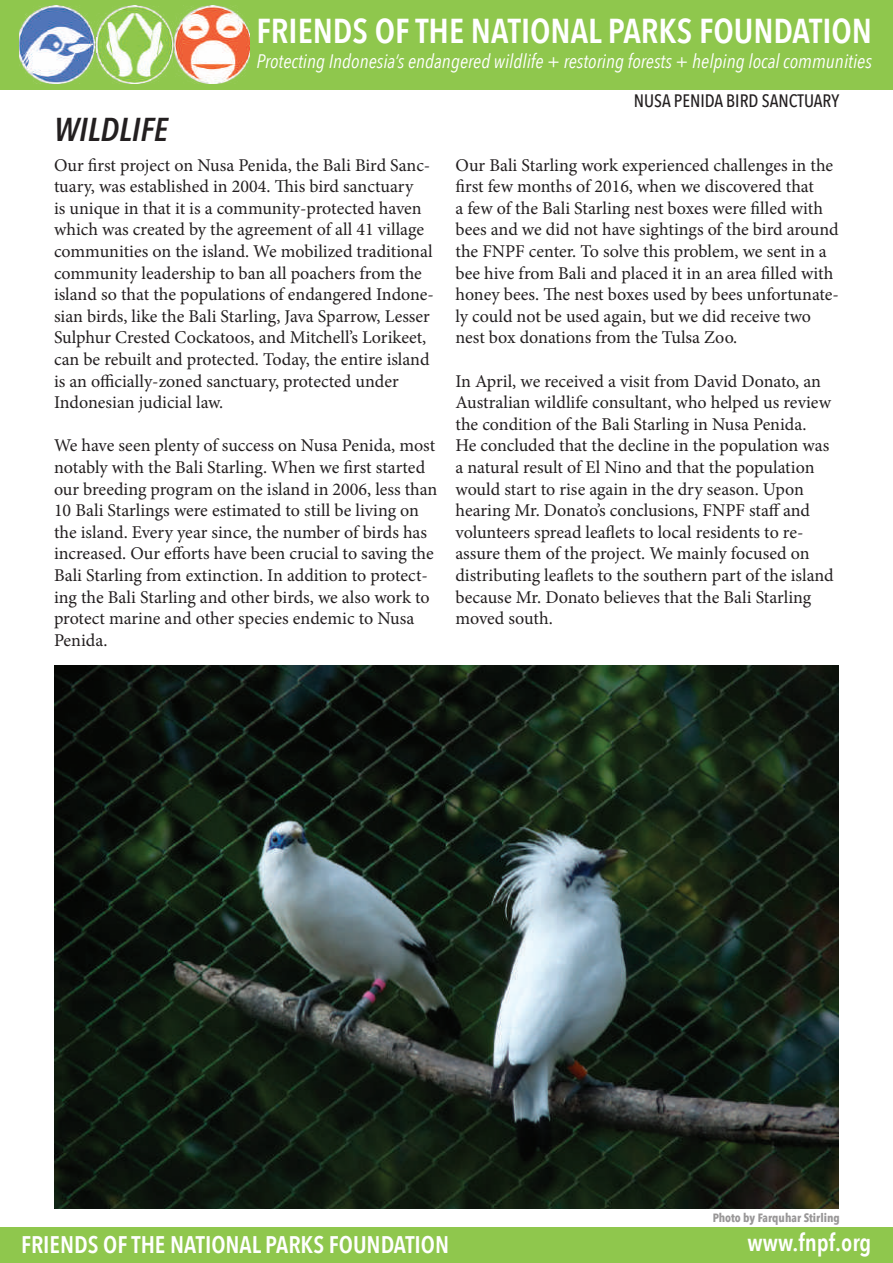
<style>
.page{position:relative;width:893px;height:1263px;background:#fff}
.page>*{position:absolute;margin:0;border:0;box-sizing:border-box;transform-origin:0 0}
.t1{font:600 34.5px "Avenir Next Condensed";color:#fff}
.t2{font:italic 600 33px "Avenir Next Condensed";color:#231f20}
.t3{font:600 24px "Avenir Next Condensed";color:#fff}
.t4{font:italic 19.5px "Avenir Next Condensed";color:#fff}
.t5{font:18px/21.6px "Minion Pro";color:#231f20}
.t6{font:500 18px "Avenir Next Condensed";color:#231f20}
.t7{font:700 12px "Avenir Next Condensed";color:#231f20}
</style>
<div class="page">
<div style="left:0;top:0;width:893px;height:89px;background:#8fc74d"></div>
<img style="left:20px;top:6px;width:229px;height:77px">
<div style="left:0;top:1227px;width:893px;height:36px;background:#8fc74d"></div>
<img style="left:54px;top:665px;width:785px;height:544px">
<h1 class="t1" style="left:256px;top:2px;width:617px">FRIENDS OF THE NATIONAL PARKS FOUNDATION</h1>
<p class="t4" style="left:256px;top:49px;width:617px">Protecting Indonesia’s endangered wildlife + restoring forests + helping local communities</p>
<h2 class="t2" style="left:54px;top:109px;width:116px">WILDLIFE</h2>
<p class="t5" style="left:54px;top:154px;width:382px">Our first project on Nusa Penida, the Bali Bird Sanc&shy;tuary, was established in 2004. This bird sanctuary<br>is unique in that it is a community-protected haven which was created by the agreement of all 41 village communities on the island. We mobilized traditional community leadership to ban all poachers from the island so that the populations of endangered Indone&shy;sian birds, like the Bali Starling, Java Sparrow, Lesser Sulphur Crested Cockatoos, and Mitchell’s Lorikeet, can be rebuilt and protected. Today, the entire island is an officially-zoned sanctuary, protected under Indonesian judicial law.</p>
<p class="t5" style="left:54px;top:435px;width:385px">We have seen plenty of success on Nusa Penida, most notably with the Bali Starling. When we first started our breeding program on the island in 2006, less than 10 Bali Starlings were estimated to still be living on the island. Every year since, the number of birds has increased. Our efforts have been crucial to saving the Bali Starling from extinction. In addition to protect&shy;ing the Bali Starling and other birds, we also work to protect marine and other species endemic to Nusa Penida.</p>
<p class="t6" style="left:634px;top:90px;width:207px">NUSA PENIDA BIRD SANCTUARY</p>
<p class="t5" style="left:455px;top:154px;width:385px">Our Bali Starling work experienced challenges in the first few months of 2016, when we discovered that<br>a few of the Bali Starling nest boxes were filled with bees and we did not have sightings of the bird around the FNPF center. To solve this problem, we sent in a bee hive from Bali and placed it in an area filled with honey bees. The nest boxes used by bees unfortunate&shy;ly could not be used again, but we did receive two nest box donations from the Tulsa Zoo.</p>
<p class="t5" style="left:455px;top:370px;width:380px">In April, we received a visit from David Donato, an Australian wildlife consultant, who helped us review the condition of the Bali Starling in Nusa Penida.<br>He concluded that the decline in the population was a natural result of El Nino and that the population would start to rise again in the dry season. Upon hearing Mr. Donato’s conclusions, FNPF staff and volunteers spread leaflets to local residents to re&shy;assure them of the project. We mainly focused on distributing leaflets to the southern part of the island because Mr. Donato believes that the Bali Starling moved south.</p>
<p class="t7" style="left:712px;top:1210px;width:129px">Photo by Farquhar Stirling</p>
<h3 class="t3" style="left:21px;top:1223px;width:430px">FRIENDS OF THE NATIONAL PARKS FOUNDATION</h3>
<h3 class="t3" style="left:748px;top:1222px;width:125px">www.fnpf.org</h3>
</div>
